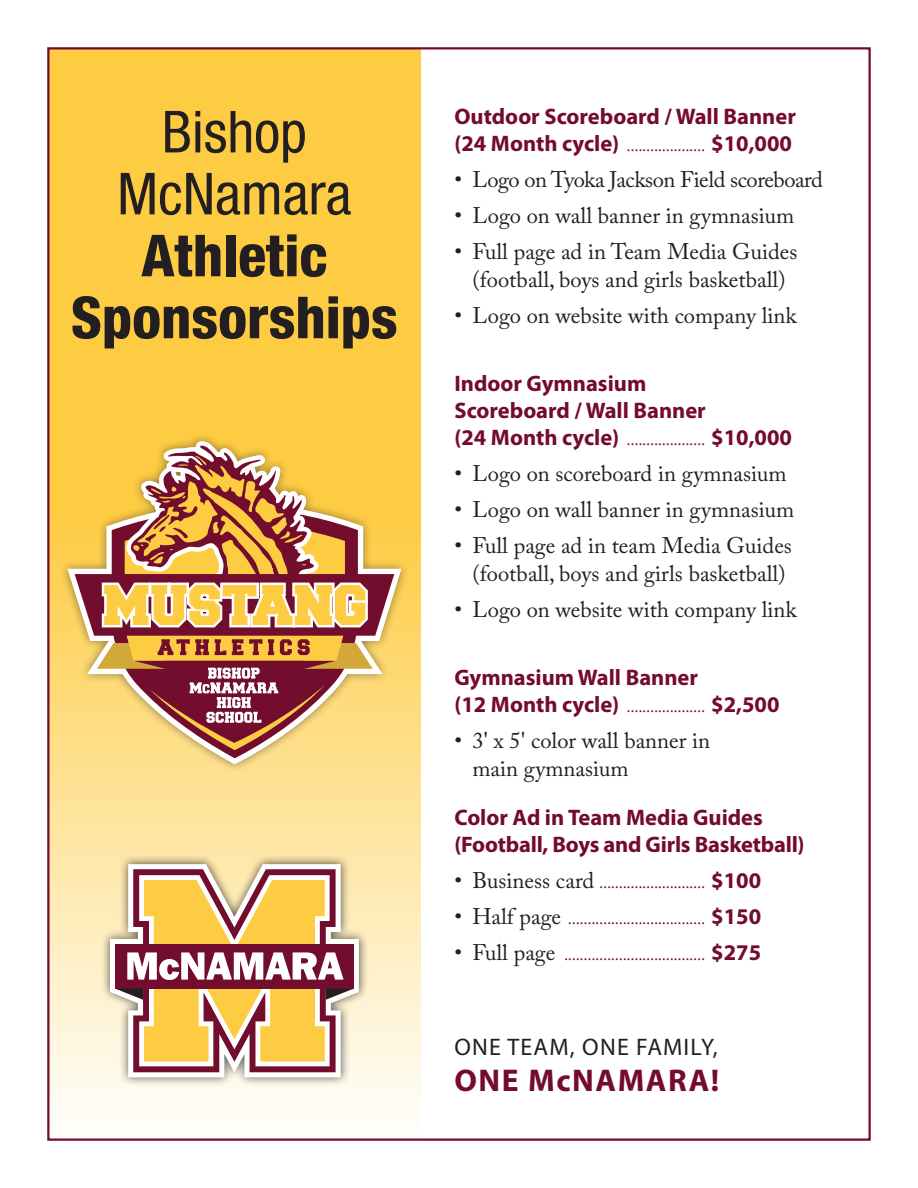
<style>
.page{position:relative;width:918px;height:1188px;background:#fff}
.page>*{position:absolute;margin:0;border:0;box-sizing:border-box;transform-origin:0 0}
.t1{font:800 condensed 58.05px/61.9px "Helvetica Neue";color:#231f20;text-align:center}
.t2{font:condensed 58.05px/61.9px "Helvetica Neue";color:#231f20;text-align:center}
.t3{font:700 31.5px "Myriad Pro";letter-spacing:.05em;color:#740b2d}
.t4{font:24px "Myriad Pro";letter-spacing:.05em;color:#231f20}
.t5{font:22.5px/28.5px "Adobe Caslon Pro";color:#231f20;text-align:center}
.t6{font:700 22.5px/27px "Myriad Pro";color:#740b2d}
.t7{font:300 22.5px "Myriad Pro";color:#740b2d}
.t8{font:22.5px "Adobe Caslon Pro";letter-spacing:-.02em;color:#231f20}
.s1{font-weight:300}
.s2{font-family:"Adobe Caslon Pro";font-weight:400;color:#231f20}
.s3{font-weight:700}
</style>
<div class="page">
<svg style="left:50px;top:50px;width:371px;height:1062px;background:#fed567"></svg>
<div style="left:59px;top:432px;width:351px;height:341px;background:#231f20;opacity:.5"></div>
<svg style="left:122px;top:437px;width:204px;height:336px;background:#f9d77a"></svg>
<svg style="left:60px;top:445px;width:349px;height:308px;background:#d6a05f"></svg>
<div style="left:100px;top:854px;width:269px;height:233px;background:#231f20;opacity:.75"></div>
<svg style="left:110px;top:864px;width:249px;height:213px"></svg>
<svg style="left:115px;top:869px;width:239px;height:203px"></svg>
<h1 class="t2" style="left:117px;top:101px;width:236px">Bishop<br>McNamara</h1>
<h1 class="t1" style="left:71px;top:224px;width:328px">Athletic<br>Sponsorships</h1>
<p class="t6" style="left:454px;top:102px;width:343px">Outdoor Scoreboard / Wall Banner (24 Month cycle) <span class="s1">....................</span> $10,000</p>
<p class="t8" style="left:454px;top:166px;width:370px">• Logo on Tyoka Jackson Field scoreboard</p>
<p class="t5" style="left:454px;top:201px;width:341px">• Logo on wall banner in gymnasium</p>
<p class="t5" style="left:454px;top:237px;width:345px">• Full page ad in Team Media Guides (football, boys and girls basketball)</p>
<p class="t5" style="left:454px;top:301px;width:344px">• Logo on website with company link</p>
<p class="t6" style="left:454px;top:369px;width:339px">Indoor Gymnasium<br>Scoreboard / Wall Banner<br>(24 Month cycle) <span class="s1">....................</span> $10,000</p>
<p class="t5" style="left:454px;top:459px;width:334px">• Logo on scoreboard in gymnasium</p>
<p class="t5" style="left:454px;top:495px;width:341px">• Logo on wall banner in gymnasium</p>
<p class="t5" style="left:454px;top:531px;width:339px">• Full page ad in team Media Guides (football, boys and girls basketball)</p>
<p class="t5" style="left:454px;top:595px;width:344px">• Logo on website with company link</p>
<p class="t6" style="left:454px;top:663px;width:327px">Gymnasium Wall Banner<br>(12 Month cycle) <span class="s1">....................</span> $2,500</p>
<p class="t5" style="left:472px;top:726px;width:239px;text-align:left;text-indent:-18px">• 3' x 5' color wall banner in main gymnasium</p>
<p class="t6" style="left:454px;top:803px;width:352px">Color Ad in Team Media Guides (Football, Boys and Girls Basketball)</p>
<p class="t7" style="left:454px;top:867px;width:308px"><span class="s2">• Business card</span> ........................... <span class="s3">$100</span></p>
<p class="t7" style="left:454px;top:903px;width:308px"><span class="s2">• Half page</span> ................................... <span class="s3">$150</span></p>
<p class="t7" style="left:454px;top:939px;width:308px"><span class="s2">• Full page</span> .................................... <span class="s3">$275</span></p>
<p class="t4" style="left:454px;top:1032px;width:265px">ONE TEAM, ONE FAMILY,</p>
<h2 class="t3" style="left:454px;top:1060px;width:267px">ONE McNAMARA!</h2>
</div>
